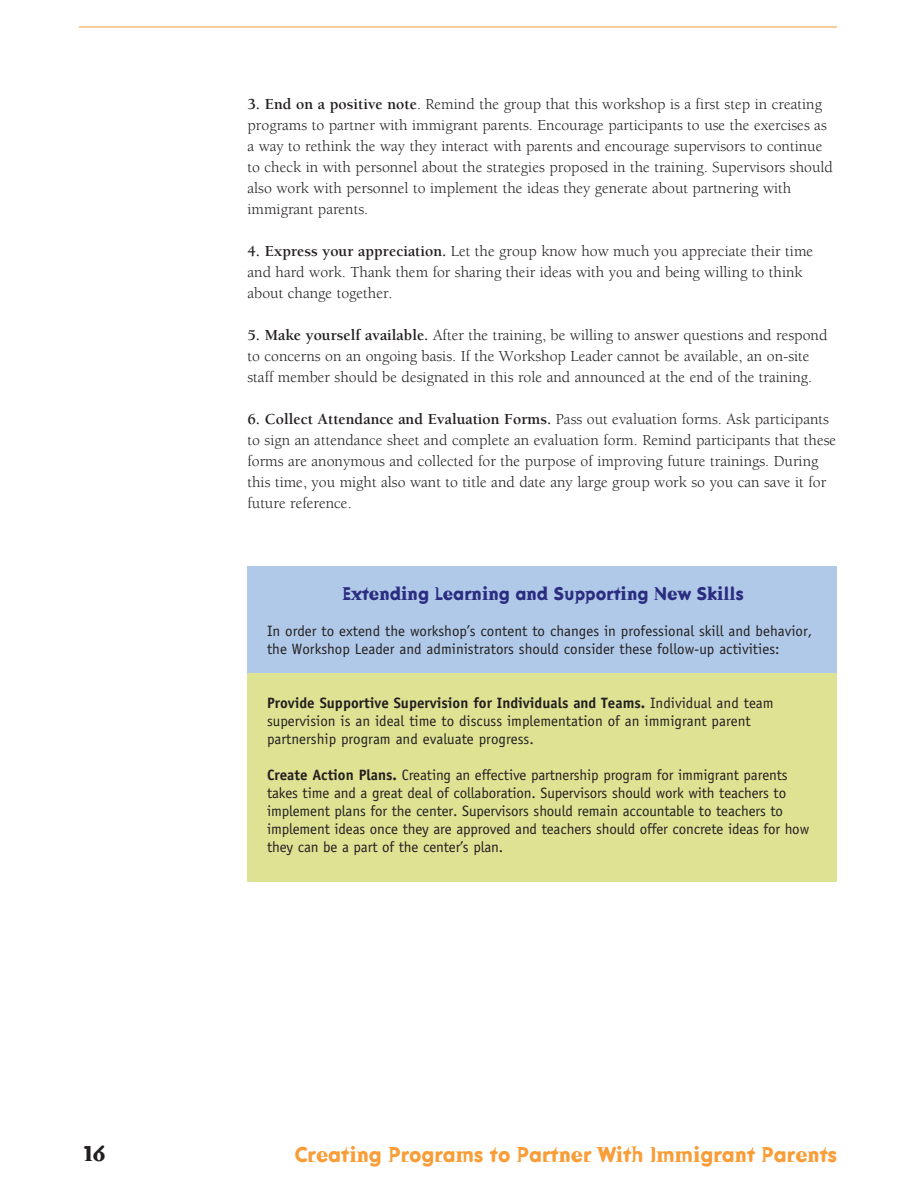
<style>
.page{position:relative;width:918px;height:1188px;background:#fff}
.page>*{position:absolute;margin:0;border:0;box-sizing:border-box;transform-origin:0 0}
.t1{font:700 21px "Dead History";color:#f89d38}
.t2{font:700 21px "Dead History";color:#231f20}
.t3{font:700 18px "Dead History";color:#2a2d80}
.t4{font:15.75px/21px "Berkeley";color:#231f20}
.t5{font:15px/18px "Officina Sans";letter-spacing:-.01em;color:#231f20}
.s1{font-weight:700}
</style>
<div class="page">
<hr style="left:79px;top:27px;width:758px;height:1px;background:#f89d38">
<div style="left:248px;top:588px;width:589px;height:294px;background:#dee394"></div>
<div style="left:248px;top:566px;width:589px;height:107px;background:#b1c9e8"></div>
<p class="t4" style="left:248px;top:94px;width:587px"><span class="s1">3. End on a positive note</span>. Remind the group that this workshop is a first step in creating programs to partner with immigrant parents. Encourage participants to use the exercises as a way to rethink the way they interact with parents and encourage supervisors to continue to check in with personnel about the strategies proposed in the training. Supervisors should also work with personnel to implement the ideas they generate about partnering with immigrant parents.</p>
<p class="t4" style="left:248px;top:241px;width:567px"><span class="s1">4. Express your appreciation.</span> Let the group know how much you appreciate their time and hard work. Thank them for sharing their ideas with you and being willing to think about change together.</p>
<p class="t4" style="left:248px;top:325px;width:581px"><span class="s1">5. Make yourself available.</span> After the training, be willing to answer questions and respond to concerns on an ongoing basis. If the Workshop Leader cannot be available, an on-site staff member should be designated in this role and announced at the end of the training.</p>
<p class="t4" style="left:248px;top:409px;width:590px"><span class="s1">6. Collect Attendance and Evaluation Forms.</span> Pass out evaluation forms. Ask participants to sign an attendance sheet and complete an evaluation form. Remind participants that these forms are anonymous and collected for the purpose of improving future trainings. During this time, you might also want to title and date any large group work so you can save it for future reference.</p>
<p class="t3" style="left:343px;top:581px;width:403px">Extending Learning and Supporting New Skills</p>
<p class="t5" style="left:267px;top:622px;width:547px">In order to extend the workshop’s content to changes in professional skill and behavior, the Workshop Leader and administrators should consider these follow-up activities:</p>
<p class="t5" style="left:267px;top:694px;width:508px"><span class="s1">Provide Supportive Supervision for Individuals and Teams.</span> Individual and team supervision is an ideal time to discuss implementation of an immigrant parent partnership program and evaluate progress.</p>
<p class="t5" style="left:267px;top:766px;width:544px"><span class="s1">Create Action Plans.</span> Creating an effective partnership program for immigrant parents takes time and a great deal of collaboration. Supervisors should work with teachers to implement plans for the center. Supervisors should remain accountable to teachers to implement ideas once they are approved and teachers should offer concrete ideas for how they can be a part of the center’s plan.</p>
<h1 class="t2" style="left:84px;top:1139px;width:23px">16</h1>
<h1 class="t1" style="left:294px;top:1140px;width:544px">Creating Programs to Partner With Immigrant Parents</h1>
</div>
